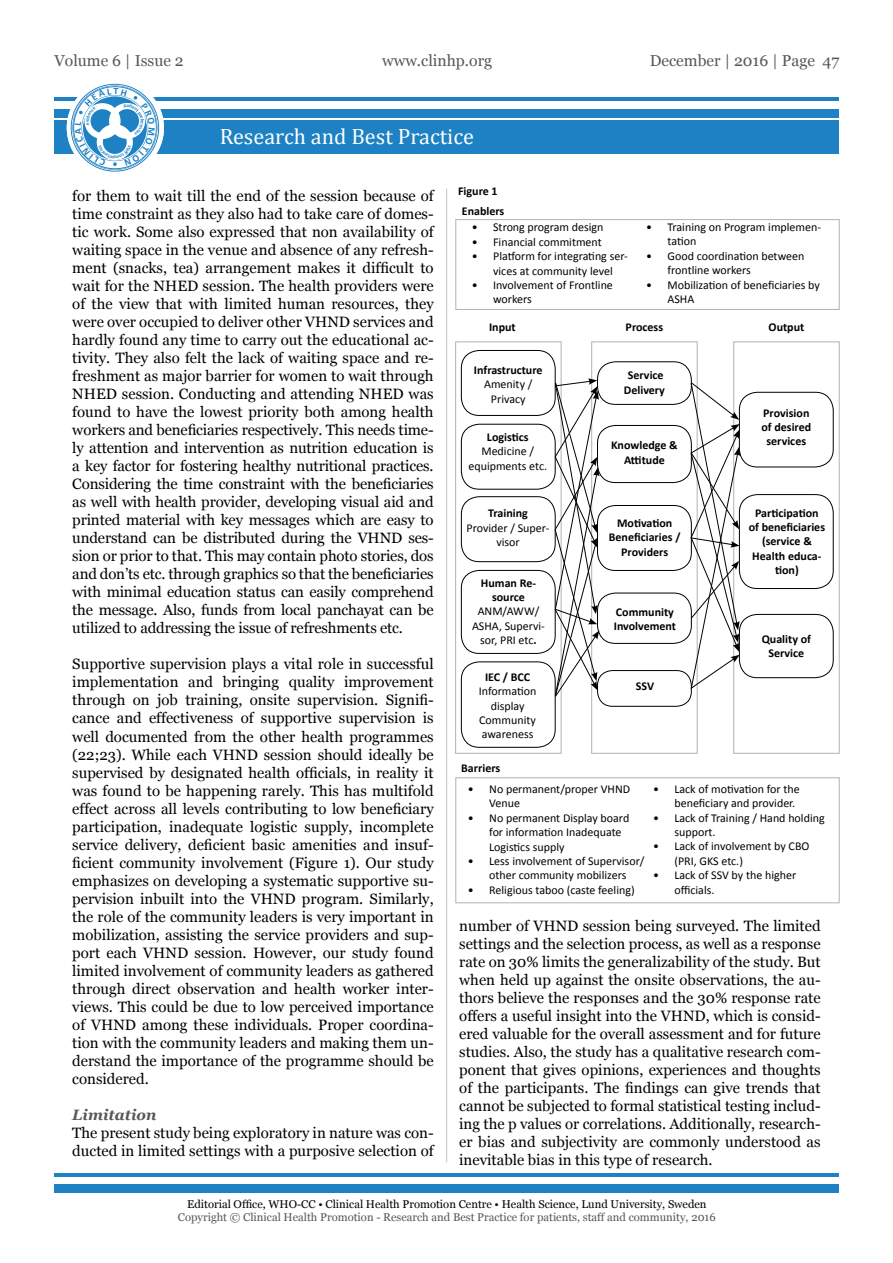
<style>
.page{position:relative;width:893px;height:1263px;background:#fff}
.page>*{position:absolute;margin:0;border:0;box-sizing:border-box;transform-origin:0 0}
.t1{font:22.2px "Cambria";color:#fff}
.t2{font:15.75px "Georgia";color:#575756}
.t3{font:15px/18px "Georgia";color:#000;text-align:justify}
.t4{font:italic 700 15px "Georgia";color:#575756}
.t5{font:12px/14.4px "Calibri";color:#000}
.t6{font:700 12px/14.4px "Calibri";color:#000;text-align:center}
.t7{font:11.25px "Georgia";color:#575756}
.t8{font:11.25px "Georgia";color:#000}
.s1{font-weight:700}
</style>
<div class="page">
<div style="left:54px;top:1184px;width:785px;height:8px;background:#1d81c4"></div>
<hr style="left:54px;top:1173px;width:785px;height:3px;background:#1d81c4">
<div style="left:54px;top:120px;width:785px;height:34px;background:#1d81c4"></div>
<div style="left:54px;top:109px;width:785px;height:8px;background:#1d81c4"></div>
<hr style="left:54px;top:98px;width:785px;height:3px;background:#1d81c4">
<svg style="left:67px;top:79px;width:97px;height:97px"></svg>
<hr style="left:446px;top:189px;width:1px;height:973px;background:#c6c6c6">
<div style="left:456px;top:777px;width:383px;height:126px;border:1px solid #b3b2b2"></div>
<div style="left:456px;top:219px;width:383px;height:91px;border:1px solid #b3b2b2"></div>
<div style="left:455px;top:342px;width:106px;height:411px;border:1px solid #b3b2b2"></div>
<div style="left:733px;top:342px;width:106px;height:411px;border:1px solid #b3b2b2"></div>
<div style="left:461px;top:350px;width:94px;height:66px;border:1px solid #000;border-radius:18px"></div>
<div style="left:461px;top:424px;width:94px;height:65px;border:1px solid #000;border-radius:18px"></div>
<div style="left:461px;top:496px;width:94px;height:66px;border:1px solid #000;border-radius:18px"></div>
<div style="left:461px;top:570px;width:94px;height:84px;border:1px solid #000;border-radius:18px"></div>
<div style="left:461px;top:662px;width:94px;height:85px;border:1px solid #000;border-radius:18px"></div>
<div style="left:597px;top:362px;width:94px;height:43px;border:1px solid #000;border-radius:18px"></div>
<div style="left:597px;top:425px;width:94px;height:58px;border:1px solid #000;border-radius:18px"></div>
<div style="left:597px;top:505px;width:94px;height:66px;border:1px solid #000;border-radius:18px"></div>
<div style="left:597px;top:593px;width:94px;height:51px;border:1px solid #000;border-radius:18px"></div>
<div style="left:597px;top:670px;width:94px;height:36px;border:1px solid #000;border-radius:15px"></div>
<div style="left:739px;top:392px;width:94px;height:75px;border:1px solid #000;border-radius:18px"></div>
<div style="left:739px;top:494px;width:94px;height:95px;border:1px solid #000;border-radius:18px"></div>
<div style="left:739px;top:614px;width:94px;height:64px;border:1px solid #000;border-radius:18px"></div>
<svg style="left:554px;top:378px;width:45px;height:319px"></svg>
<svg style="left:690px;top:382px;width:50px;height:307px"></svg>
<svg style="left:75px;top:88px;width:80px;height:78px"></svg>
<p class="t2" style="left:54px;top:51px;width:131px">Volume 6 | Issue 2</p>
<p class="t2" style="left:382px;top:51px;width:112px">www.clinhp.org</p>
<p class="t2" style="left:650px;top:51px;width:191px">December | 2016 | Page 47</p>
<h1 class="t1" style="left:220px;top:124px;width:256px">Research and Best Practice</h1>
<p class="t3" style="left:72px;top:188px;width:363px">for them to wait till the end of the session because of time constraint as they also had to take care of domes&shy;tic work. Some also expressed that non availability of waiting space in the venue and absence of any refresh&shy;ment (snacks, tea) arrangement makes it difficult to wait for the NHED session. The health providers were of the view that with limited human resources, they were over occupied to deliver other VHND services and hardly found any time to carry out the educational ac&shy;tivity. They also felt the lack of waiting space and re&shy;freshment as major barrier for women to wait through NHED session. Conducting and attending NHED was found to have the lowest priority both among health workers and beneficiaries respectively. This needs time&shy;ly attention and intervention as nutrition education is a key factor for fostering healthy nutritional practices.<br>Considering the time constraint with the beneficiaries as well with health provider, developing visual aid and printed material with key messages which are easy to understand can be distributed during the VHND ses&shy;sion or prior to that. This may contain photo stories, dos and don’ts etc. through graphics so that the beneficiaries with minimal education status can easily comprehend the message. Also, funds from local panchayat can be utilized to addressing the issue of refreshments etc.</p>
<p class="t3" style="left:72px;top:656px;width:363px">Supportive supervision plays a vital role in successful implementation and bringing quality improvement through on job training, onsite supervision. Signifi&shy;cance and effectiveness of supportive supervision is well documented from the other health programmes (22;23). While each VHND session should ideally be supervised by designated health officials, in reality it was found to be happening rarely. This has multifold effect across all levels contributing to low beneficiary participation, inadequate logistic supply, incomplete service delivery, deficient basic amenities and insuf&shy;ficient community involvement (Figure 1). Our study emphasizes on developing a systematic supportive su&shy;pervision inbuilt into the VHND program. Similarly, the role of the community leaders is very important in mobilization, assisting the service providers and sup&shy;port each VHND session. However, our study found limited involvement of community leaders as gathered through direct observation and health worker inter&shy;views. This could be due to low perceived importance of VHND among these individuals. Proper coordina&shy;tion with the community leaders and making them un&shy;derstand the importance of the programme should be considered.</p>
<p class="t4" style="left:72px;top:1104px;width:86px">Limitation</p>
<p class="t3" style="left:72px;top:1124px;width:363px">The present study being exploratory in nature was con&shy;ducted in limited settings with a purposive selection of</p>
<p class="t6" style="left:458px;top:184px;width:41px">Figure 1</p>
<p class="t6" style="left:462px;top:203px;width:44px">Enablers</p>
<p class="t5" style="left:472px;top:220px;width:133px">• Strong program design</p>
<p class="t5" style="left:472px;top:235px;width:131px">• Financial commitment</p>
<p class="t5" style="left:472px;top:249px;width:157px;text-align:center">• Platform for integrating ser&shy;vices at community level</p>
<p class="t5" style="left:493px;top:278px;width:121px;text-indent:-21px">• Involvement of Frontline workers</p>
<p class="t5" style="left:667px;top:220px;width:155px;text-indent:-21px">• Training on Program implemen&shy;tation</p>
<p class="t5" style="left:667px;top:249px;width:138px;text-indent:-21px">• Good coordination between frontline workers</p>
<p class="t5" style="left:667px;top:278px;width:154px;text-indent:-21px">• Mobilization of beneficiaries by<br>ASHA</p>
<p class="t6" style="left:489px;top:320px;width:28px">Input</p>
<p class="t6" style="left:626px;top:320px;width:39px">Process</p>
<p class="t6" style="left:769px;top:320px;width:37px">Output</p>
<p class="t6" style="left:474px;top:363px;width:70px">Infrastructure</p>
<p class="t5" style="left:484px;top:377px;width:50px;text-align:center">Amenity /<br>Privacy</p>
<p class="t6" style="left:487px;top:430px;width:43px">Logistics</p>
<p class="t5" style="left:468px;top:444px;width:80px;text-align:center">Medicine / equipments etc.</p>
<p class="t6" style="left:488px;top:506px;width:41px">Training</p>
<p class="t5" style="left:467px;top:521px;width:84px;text-align:center">Provider / Super&shy;visor</p>
<p class="t6" style="left:481px;top:575px;width:57px">Human Re&shy;source</p>
<p class="t5" style="left:472px;top:604px;width:74px;text-align:center">ANM/AWW/<br>ASHA, Supervi&shy;sor, PRI etc<span class="s1">.</span></p>
<p class="t6" style="left:485px;top:669px;width:47px">IEC / BCC</p>
<p class="t5" style="left:479px;top:684px;width:59px;text-align:center">Information display<br>Community awareness</p>
<p class="t6" style="left:624px;top:368px;width:43px">Service<br>Delivery</p>
<p class="t6" style="left:611px;top:438px;width:68px">Knowledge &amp;<br>Attitude</p>
<p class="t6" style="left:609px;top:516px;width:73px">Motivation<br>Beneficiaries /<br>Providers</p>
<p class="t6" style="left:614px;top:604px;width:64px;text-align:left">Community<br>Involvement</p>
<p class="t6" style="left:636px;top:679px;width:20px">SSV</p>
<p class="t6" style="left:761px;top:405px;width:51px">Provision of desired services</p>
<p class="t6" style="left:749px;top:505px;width:78px">Participation of beneficiaries (service &amp;<br>Health educa&shy;tion)</p>
<p class="t6" style="left:762px;top:632px;width:51px">Quality of<br>Service</p>
<p class="t6" style="left:461px;top:761px;width:41px">Barriers</p>
<p class="t5" style="left:489px;top:782px;width:142px;text-indent:-21px">• No permanent/proper VHND<br>Venue</p>
<p class="t5" style="left:489px;top:811px;width:142px;text-indent:-21px">• No permanent Display board for information Inadequate<br>Logistics supply</p>
<p class="t5" style="left:468px;top:854px;width:178px;text-align:center">• Less involvement of Supervisor/ other community mobilizers</p>
<p class="t5" style="left:468px;top:883px;width:168px">• Religious taboo (caste feeling)</p>
<p class="t5" style="left:674px;top:782px;width:127px;text-indent:-21px">• Lack of motivation for the beneficiary and provider.</p>
<p class="t5" style="left:674px;top:810px;width:152px;text-indent:-21px">• Lack of Training / Hand holding support.</p>
<p class="t5" style="left:674px;top:839px;width:137px;text-indent:-21px">• Lack of involvement by CBO (PRI, GKS etc.)</p>
<p class="t5" style="left:674px;top:868px;width:123px;text-indent:-21px">• Lack of SSV by the higher officials.</p>
<p class="t3" style="left:459px;top:917px;width:363px">number of VHND session being surveyed. The limited settings and the selection process, as well as a response rate on 30% limits the generalizability of the study. But when held up against the onsite observations, the au&shy;thors believe the responses and the 30% response rate offers a useful insight into the VHND, which is consid&shy;ered valuable for the overall assessment and for future studies. Also, the study has a qualitative research com&shy;ponent that gives opinions, experiences and thoughts of the participants. The findings can give trends that cannot be subjected to formal statistical testing includ&shy;ing the p values or correlations. Additionally, research&shy;er bias and subjectivity are commonly understood as inevitable bias in this type of research.</p>
<p class="t8" style="left:187px;top:1197px;width:521px">Editorial Office, WHO-CC • Clinical Health Promotion Centre • Health Science, Lund University, Sweden</p>
<p class="t7" style="left:178px;top:1211px;width:539px">Copyright © Clinical Health Promotion - Research and Best Practice for patients, staff and community, 2016</p>
</div>
